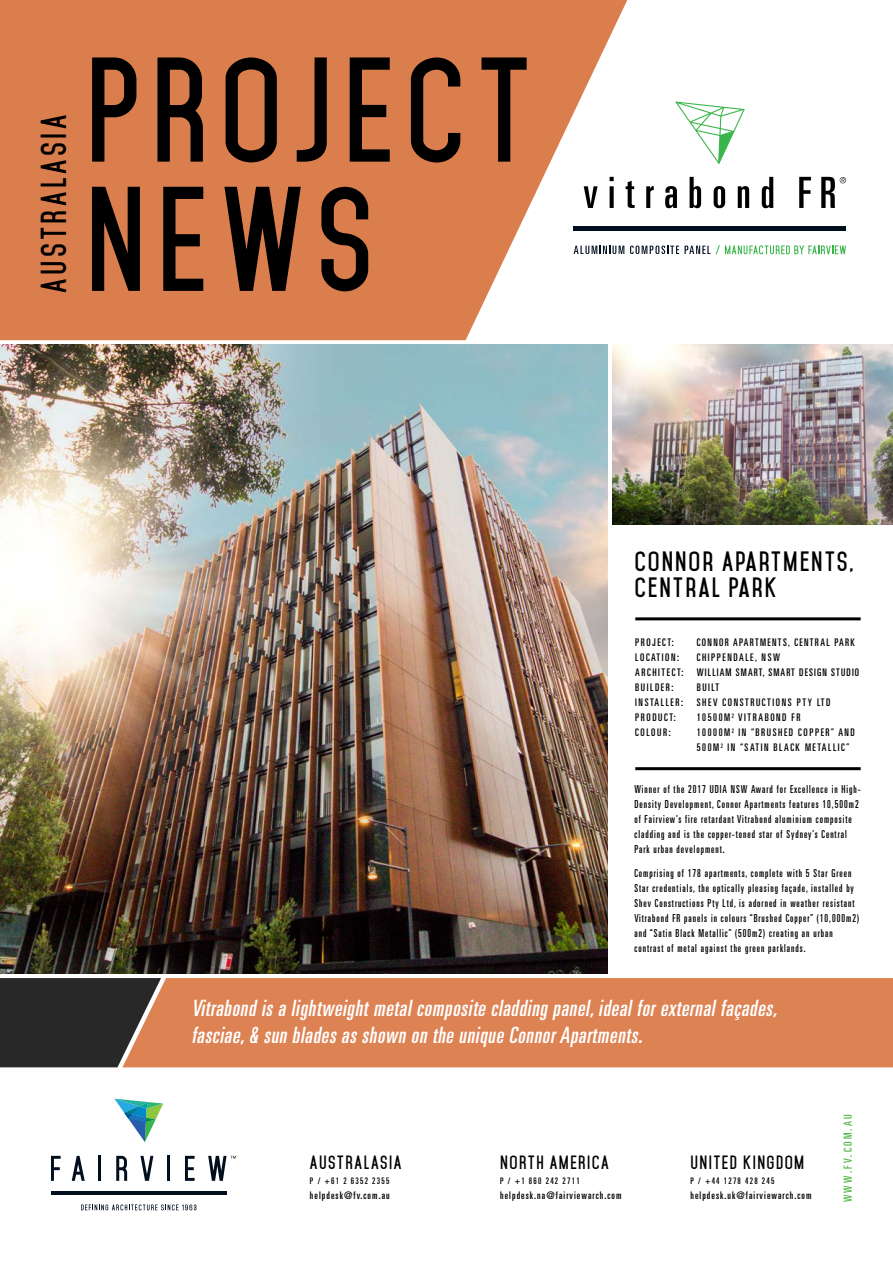
<style>
.page{position:relative;width:893px;height:1263px;background:#fff}
.page>*{position:absolute;margin:0;border:0;box-sizing:border-box;transform-origin:0 0}
.t1{font:700 127.5px "Mohave";letter-spacing:.085em;color:#000}
.t2{font:700 31.05px "Mohave";letter-spacing:.105em;color:#000}
.t3{font:700 24px/26.1px "Mohave";letter-spacing:.08em;color:#000}
.t4{font:italic ultra-condensed 22.5px/27px "Univers";color:#fff}
.t5{font:700 16.5px "Mohave";letter-spacing:.085em;color:#000}
.t6{font:ultra-condensed 11.1px "Univers";letter-spacing:.215em;color:#54b948}
.t7{font:ultra-condensed 10.95px/15px "Univers";letter-spacing:.1em;color:#000;scale:.91 1}
.t8{font:ultra-condensed 10.5px/15px "Univers";letter-spacing:.15em;color:#000}
.t9{font:ultra-condensed 10.5px "Univers";letter-spacing:.1em;color:#000}
.t10{font:ultra-condensed 10.5px "Univers";letter-spacing:.11em;color:#000}
.t11{font:ultra-condensed 10.5px "Univers";letter-spacing:.13em;color:#000}
.t12{font:ultra-condensed 9px "Univers";letter-spacing:.14em;color:#000}
</style>
<div class="page">
<svg style="left:0;top:0;width:627px;height:340px;background:#df8d63"></svg>
<div style="left:0;top:978px;width:122px;height:89px;background:#292829"></div>
<div style="left:122px;top:978px;width:771px;height:89px;background:#dd8253"></div>
<img style="left:0;top:344px;width:608px;height:630px">
<img style="left:612px;top:344px;width:281px;height:180px">
<hr style="left:635px;top:617px;width:226px;height:3px;background:#000">
<hr style="left:635px;top:767px;width:226px;height:3px;background:#000">
<svg style="left:584px;top:186px;width:14px;height:22px"></svg>
<svg style="left:610px;top:186px;width:4px;height:22px"></svg>
<svg style="left:610px;top:177px;width:4px;height:4px"></svg>
<svg style="left:626px;top:181px;width:9px;height:27px"></svg>
<svg style="left:646px;top:186px;width:8px;height:22px"></svg>
<svg style="left:665px;top:186px;width:12px;height:22px"></svg>
<svg style="left:690px;top:177px;width:11px;height:31px"></svg>
<svg style="left:714px;top:186px;width:11px;height:22px"></svg>
<svg style="left:738px;top:186px;width:11px;height:22px"></svg>
<svg style="left:762px;top:177px;width:11px;height:31px"></svg>
<svg style="left:799px;top:177px;width:12px;height:31px"></svg>
<svg style="left:574px;top:246px;width:50px;height:8px"></svg>
<svg style="left:630px;top:246px;width:49px;height:8px"></svg>
<svg style="left:685px;top:245px;width:161px;height:9px"></svg>
<div style="left:574px;top:226px;width:272px;height:5px;background:#000e1e"></div>
<svg style="left:675px;top:101px;width:70px;height:63px"></svg>
<svg style="left:821px;top:177px;width:25px;height:31px"></svg>
<svg style="left:51px;top:1156px;width:10px;height:25px"></svg>
<svg style="left:72px;top:1156px;width:13px;height:25px"></svg>
<hr style="left:98px;top:1156px;width:3px;height:25px;background:#000e1e">
<svg style="left:116px;top:1156px;width:11px;height:25px"></svg>
<svg style="left:140px;top:1156px;width:13px;height:25px"></svg>
<hr style="left:167px;top:1156px;width:3px;height:25px;background:#000e1e">
<svg style="left:185px;top:1156px;width:10px;height:25px"></svg>
<svg style="left:114px;top:1098px;width:49px;height:44px"></svg>
<svg style="left:81px;top:1204px;width:115px;height:6px"></svg>
<hr style="left:51px;top:1191px;width:176px;height:3px;background:#000e1e">
<svg style="left:208px;top:1156px;width:28px;height:25px"></svg>
<h2 class="t2" style="left:35px;top:292px;width:179px;rotate:-90deg">AUSTRALASIA</h2>
<h1 class="t1" style="left:85px;top:33px;width:448px">PROJECT</h1>
<h1 class="t1" style="left:85px;top:162px;width:290px">NEWS</h1>
<h3 class="t3" style="left:634px;top:548px;width:220px">CONNOR APARTMENTS,<br>CENTRAL PARK</h3>
<p class="t8" style="left:635px;top:635px;width:40px">PROJECT:</p>
<p class="t11" style="left:697px;top:637px;width:160px">CONNOR APARTMENTS, CENTRAL PARK</p>
<p class="t8" style="left:635px;top:650px;width:45px">LOCATION:</p>
<p class="t8" style="left:697px;top:650px;width:85px">CHIPPENDALE, NSW</p>
<p class="t8" style="left:635px;top:665px;width:50px">ARCHITECT:</p>
<p class="t10" style="left:697px;top:667px;width:164px">WILLIAM SMART, SMART DESIGN STUDIO</p>
<p class="t8" style="left:635px;top:680px;width:40px">BUILDER:</p>
<p class="t8" style="left:697px;top:680px;width:24px">BUILT</p>
<p class="t8" style="left:635px;top:695px;width:49px">INSTALLER:</p>
<p class="t8" style="left:697px;top:695px;width:135px">SHEV CONSTRUCTIONS PTY LTD</p>
<p class="t8" style="left:635px;top:710px;width:42px">PRODUCT:</p>
<p class="t8" style="left:697px;top:710px;width:105px">10500M<sup>2</sup> VITRABOND FR</p>
<p class="t8" style="left:635px;top:725px;width:37px">COLOUR:</p>
<p class="t8" style="left:697px;top:725px;width:160px">10000M<sup>2</sup> IN “BRUSHED COPPER” AND<br>500M<sup>2</sup> IN “SATIN BLACK METALLIC”</p>
<p class="t7" style="left:634px;top:781px;width:250px">Winner of the 2017 UDIA NSW Award for Excellence in High-Density Development, Connor Apartments features 10,500m2 of Fairview’s fire retardant Vitrabond aluminium composite cladding and is the copper-toned star of Sydney’s Central Park urban development.</p>
<p class="t7" style="left:634px;top:865px;width:249px">Comprising of 178 apartments, complete with 5 Star Green Star credentials, the optically pleasing façade, installed by Shev Constructions Pty Ltd, is adorned in weather resistant Vitrabond FR panels in colours “Brushed Copper” (10,000m2) and “Satin Black Metallic” (500m2) creating an urban contrast of metal against the green parklands.</p>
<h3 class="t4" style="left:191px;top:994px;width:592px">Vitrabond is a lightweightmetalcomposite cladding panel,idealforexternalfaçades, fasciae,&amp; sun blades as shown on the unique ConnorApartments.</h3>
<h3 class="t5" style="left:310px;top:1152px;width:93px">AUSTRALASIA</h3>
<p class="t12" style="left:310px;top:1175px;width:81px">P / +61 2 6352 2355</p>
<p class="t9" style="left:310px;top:1189px;width:81px">helpdesk@fv.com.au</p>
<h3 class="t5" style="left:500px;top:1152px;width:110px">NORTH AMERICA</h3>
<p class="t12" style="left:500px;top:1175px;width:81px">P / +1 860 242 2711</p>
<p class="t9" style="left:500px;top:1189px;width:123px">helpdesk.na@fairviewarch.com</p>
<h3 class="t5" style="left:690px;top:1152px;width:115px">UNITED KINGDOM</h3>
<p class="t12" style="left:690px;top:1175px;width:86px">P / +44 1278 428 245</p>
<p class="t9" style="left:690px;top:1189px;width:123px">helpdesk.uk@fairviewarch.com</p>
<p class="t6" style="left:841px;top:1202px;width:89px;rotate:-90deg">WWW.FV.COM.AU</p>
</div>
